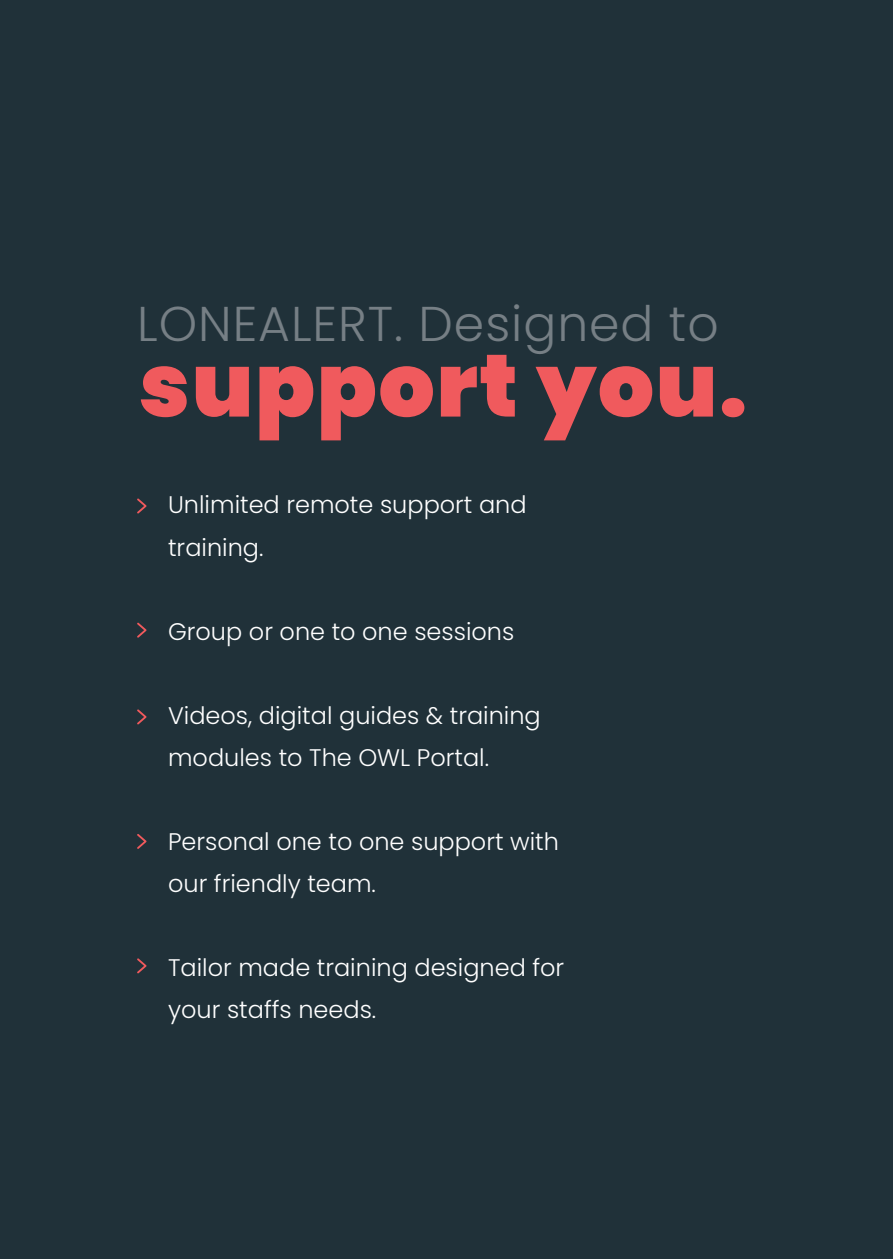
<style>
.page{position:relative;width:893px;height:1259px;background:#203139}
.page>*{position:absolute;margin:0;border:0;box-sizing:border-box;transform-origin:0 0}
.t1{font:900 88.2px "Poppins";letter-spacing:.02em;color:#f05a5d}
.t2{font:300 48.9px "Poppins";letter-spacing:.02em;color:#767f85}
.t3{font:300 24px/42px "Poppins";color:#fff}
</style>
<div class="page">
<svg style="left:137px;top:498px;width:9px;height:15px"></svg>
<svg style="left:137px;top:622px;width:9px;height:16px"></svg>
<svg style="left:137px;top:709px;width:9px;height:15px"></svg>
<svg style="left:137px;top:834px;width:9px;height:15px"></svg>
<svg style="left:137px;top:958px;width:9px;height:15px"></svg>
<h2 class="t2" style="left:137px;top:295px;width:583px">LONEALERT. Designed to</h2>
<h1 class="t1" style="left:139px;top:334px;width:610px">support you.</h1>
<p class="t3" style="left:168px;top:484px;width:360px">Unlimited remote support and training.</p>
<p class="t3" style="left:168px;top:610px;width:348px">Group or one to one sessions</p>
<p class="t3" style="left:168px;top:694px;width:374px">Videos, digital guides &amp; training modules to The OWL Portal.</p>
<p class="t3" style="left:168px;top:820px;width:392px">Personal one to one support with our friendly team.</p>
<p class="t3" style="left:168px;top:946px;width:398px">Tailor made training designed for your staffs needs.</p>
</div>
